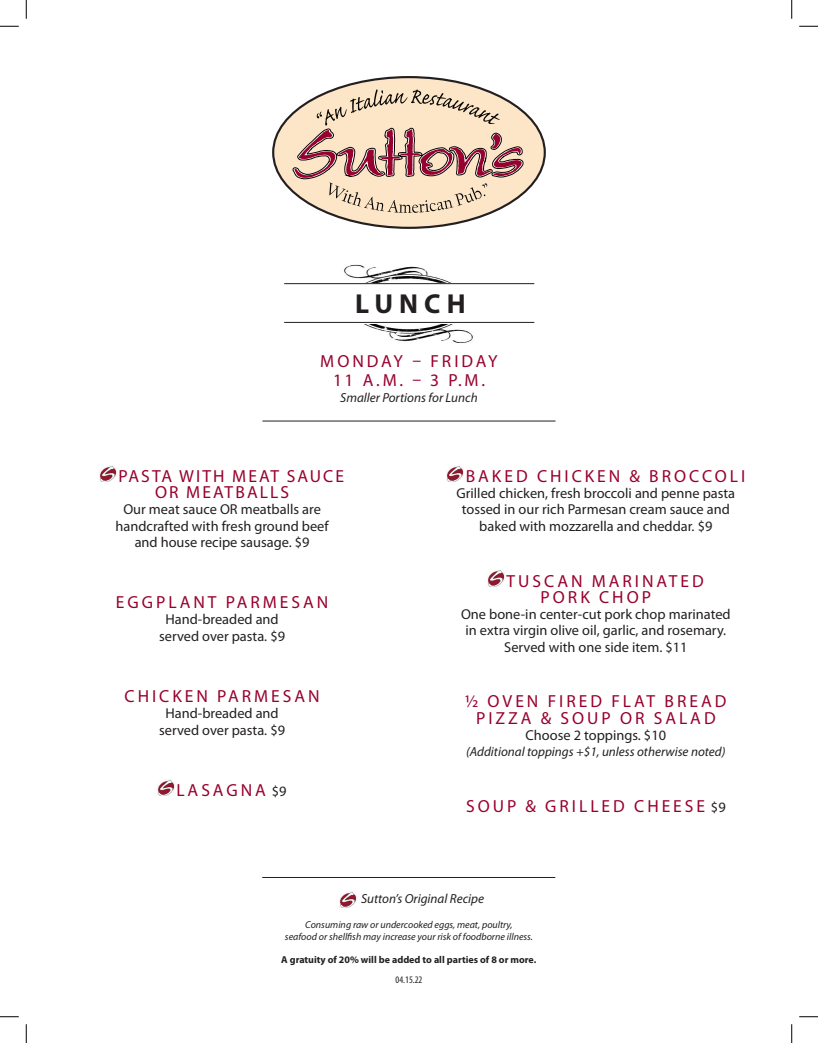
<style>
.page{position:relative;width:818px;height:1043px;background:#fff}
.page>*{position:absolute;margin:0;border:0;box-sizing:border-box;transform-origin:0 0}
.t1{font:700 27.5px "Myriad Pro";letter-spacing:.22em;color:#231f20}
.t2{font:17.5px/16.2px "Myriad Pro";letter-spacing:.17em;color:#98012d;text-align:center}
.t3{font:17.5px/16.2px "Myriad Pro";letter-spacing:.12em;color:#98012d}
.t4{font:14.38px/16.2px "Myriad Pro";color:#231f20;text-align:center}
.t5{font:italic 13.12px "Myriad Pro";color:#231f20}
.t6{font:italic 10px/12px "Myriad Pro";color:#231f20;text-align:center}
.t7{font:700 10px "Myriad Pro";color:#231f20}
.t8{font:condensed 10px "Myriad Pro";color:#231f20}
.s1{font-size:14.38px;color:#231f20}
</style>
<div class="page">
<img style="left:344px;top:264px;width:158px;height:79px">
<div style="left:273px;top:77px;width:271px;height:151px;background:#fce6c7;border-radius:50%"></div>
<svg style="left:292px;top:89px;width:231px;height:128px"></svg>
<div style="left:282px;top:283px;width:203px;height:40px;background:#fff"></div>
<hr style="left:284px;top:283px;width:250px;height:1px;background:#231f20">
<hr style="left:284px;top:322px;width:250px;height:1px;background:#231f20">
<img style="left:100px;top:465px;width:17px;height:17px">
<img style="left:158px;top:779px;width:16px;height:16px">
<img style="left:446px;top:465px;width:17px;height:17px">
<img style="left:487px;top:570px;width:17px;height:16px">
<hr style="left:262px;top:421px;width:293px;height:1px;background:#231f20">
<hr style="left:262px;top:877px;width:293px;height:1px;background:#231f20">
<img style="left:340px;top:891px;width:16px;height:16px">
<svg style="left:0;top:25px;width:19px;height:2px"></svg>
<svg style="left:799px;top:25px;width:19px;height:2px"></svg>
<svg style="left:0;top:1016px;width:19px;height:1px"></svg>
<svg style="left:799px;top:1016px;width:19px;height:1px"></svg>
<svg style="left:25px;top:0;width:2px;height:19px"></svg>
<svg style="left:25px;top:1024px;width:2px;height:18px"></svg>
<svg style="left:791px;top:0;width:1px;height:19px"></svg>
<svg style="left:791px;top:1024px;width:1px;height:18px"></svg>
<p class="t1" style="left:355px;top:286px;width:112px">LUNCH</p>
<p class="t2" style="left:320px;top:351px;width:179px;line-height:18.8px">MONDAY – FRIDAY<br>11 A.M. – 3 P.M.</p>
<p class="t5" style="left:340px;top:390px;width:139px">Smaller Portions for Lunch</p>
<p class="t3" style="left:155px;top:467px;width:190px;text-indent:-37px">PASTA WITH MEAT SAUCE<br>OR MEATBALLS</p>
<p class="t4" style="left:115px;top:501px;width:215px">Our meat sauce OR meatballs are handcrafted with fresh ground beef and house recipe sausage. $9</p>
<p class="t2" style="left:116px;top:594px;width:214px">EGGPLANT PARMESAN</p>
<p class="t4" style="left:159px;top:611px;width:127px">Hand-breaded and served over pasta. $9</p>
<p class="t2" style="left:125px;top:687px;width:196px">CHICKEN PARMESAN</p>
<p class="t4" style="left:159px;top:705px;width:127px">Hand-breaded and served over pasta. $9</p>
<p class="t2" style="left:176px;top:781px;width:112px">LASAGNA <span class="s1">$9</span></p>
<p class="t2" style="left:466px;top:467px;width:281px">BAKED CHICKEN &amp; BROCCOLI</p>
<p class="t4" style="left:456px;top:485px;width:280px">Grilled chicken, fresh broccoli and penne pasta tossed in our rich Parmesan cream sauce and baked with mozzarella and cheddar. $9</p>
<p class="t2" style="left:540px;top:572px;width:165px;text-align:left;text-indent:-34px">TUSCAN MARINATED<br>PORK CHOP</p>
<p class="t4" style="left:461px;top:606px;width:271px">One bone-in center-cut pork chop marinated in extra virgin olive oil, garlic, and rosemary.<br>Served with one side item. $11</p>
<p class="t2" style="left:465px;top:693px;width:263px">½ OVEN FIRED FLAT BREAD<br>PIZZA &amp; SOUP OR SALAD</p>
<p class="t4" style="left:525px;top:726px;width:142px">Choose 2 toppings. $10</p>
<p class="t5" style="left:466px;top:743px;width:261px">(Additional toppings +$1, unless otherwise noted)</p>
<p class="t2" style="left:466px;top:797px;width:261px">SOUP &amp; GRILLED CHEESE <span class="s1">$9</span></p>
<p class="t5" style="left:361px;top:890px;width:124px">Sutton’s Original Recipe</p>
<p class="t6" style="left:285px;top:918px;width:249px">Consuming raw or undercooked eggs, meat, poultry,<br>seafood or shellfish may increase your risk of foodborne illness.</p>
<p class="t8" style="left:395px;top:973px;width:28px">04.15.22</p>
<p class="t7" style="left:281px;top:953px;width:256px">A gratuity of 20% will be added to all parties of 8 or more.</p>
</div>
